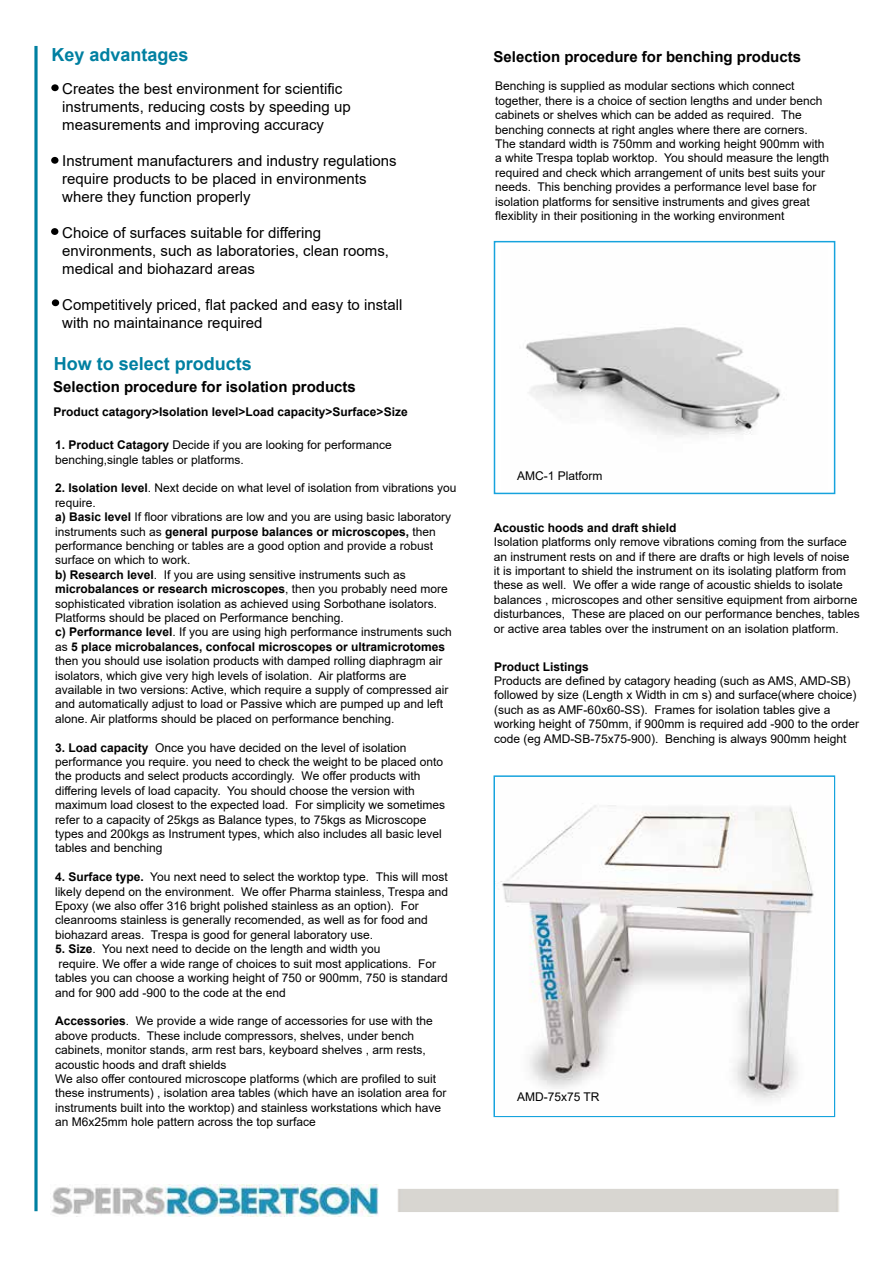
<style>
.page{position:relative;width:893px;height:1263px;background:#fff}
.page>*{position:absolute;margin:0;border:0;box-sizing:border-box;transform-origin:0 0}
.t1{font:700 18px "Arial";color:#0080a1}
.t2{font:15px/18px "Arial";color:#000}
.t3{font:700 15px "Arial";color:#000}
.t4{font:12px/14.4px "Arial";color:#000}
.t5{font:700 12px "Arial";color:#000}
.s1{font-weight:700}
</style>
<div class="page">
<svg style="left:493px;top:775px;width:342px;height:342px"></svg>
<img style="left:51px;top:1185px;width:328px;height:31px">
<div style="left:51px;top:157px;width:7px;height:7px;background:#000;border-radius:50%"></div>
<div style="left:51px;top:84px;width:8px;height:7px;background:#000;border-radius:50%"></div>
<div style="left:52px;top:299px;width:7px;height:7px;background:#000;border-radius:50%"></div>
<div style="left:51px;top:228px;width:7px;height:7px;background:#000;border-radius:50%"></div>
<div style="left:494px;top:241px;width:341px;height:253px;background:#fff;border:2px solid #16a3dd"></div>
<svg style="left:34px;top:46px;width:4px;height:1165px;background:#359ab4"></svg>
<img style="left:496px;top:778px;width:337px;height:337px">
<img style="left:525px;top:327px;width:259px;height:110px">
<h1 class="t1" style="left:52px;top:42px;width:139px">Key advantages</h1>
<p class="t2" style="left:62px;top:80px;width:290px">Creates the best environment for scientific instruments, reducing costs by speeding up measurements and improving accuracy</p>
<p class="t2" style="left:62px;top:152px;width:336px">Instrument manufacturers and industry regulations require products to be placed in environments where they function properly</p>
<p class="t2" style="left:62px;top:224px;width:328px">Choice of surfaces suitable for differing environments, such as laboratories, clean rooms, medical and biohazard areas</p>
<p class="t2" style="left:62px;top:296px;width:342px">Competitively priced, flat packed and easy to install with no maintainance required</p>
<h1 class="t1" style="left:54px;top:351px;width:200px">How to select products</h1>
<p class="t5" style="left:53px;top:404px;width:356px">Product catagory&gt;Isolation level&gt;Load capacity&gt;Surface&gt;Size</p>
<p class="t4" style="left:55px;top:438px;width:338px"><span class="s1">1. Product Catagory</span> Decide if you are looking for performance benching,single tables or platforms.</p>
<p class="t4" style="left:55px;top:481px;width:403px"><span class="s1">2. Isolation level</span>. Next decide on what level of isolation from vibrations you require.<br><span class="s1">a) Basic level</span> If floor vibrations are low and you are using basic laboratory instruments such as <span class="s1">general purpose balances or microscopes,</span> then performance benching or tables are a good option and provide a robust surface on which to work.<br><span class="s1">b) Research level</span>. If you are using sensitive instruments such as <span class="s1">microbalances or research microscopes</span>, then you probably need more sophisticated vibration isolation as achieved using Sorbothane isolators.<br>Platforms should be placed on Performance benching.<br><span class="s1">c) Performance level</span>. If you are using high performance instruments such as <span class="s1">5 place microbalances, confocal microscopes or ultramicrotomes </span>then you should use isolation products with damped rolling diaphragm air isolators, which give very high levels of isolation. Air platforms are available in two versions: Active, which require a supply of compressed air and automatically adjust to load or Passive which are pumped up and left alone. Air platforms should be placed on performance benching.</p>
<p class="t4" style="left:55px;top:740px;width:392px"><span class="s1">3. Load capacity</span> Once you have decided on the level of isolation performance you require. you need to check the weight to be placed onto the products and select products accordingly. We offer products with differing levels of load capacity. You should choose the version with maximum load closest to the expected load. For simplicity we sometimes refer to a capacity of 25kgs as Balance types, to 75kgs as Microscope types and 200kgs as Instrument types, which also includes all basic level tables and benching</p>
<p class="t4" style="left:55px;top:870px;width:395px"><span class="s1">4. Surface type.</span> You next need to select the worktop type. This will most likely depend on the environment. We offer Pharma stainless, Trespa and Epoxy (we also offer 316 bright polished stainless as an option). For cleanrooms stainless is generally recomended, as well as for food and biohazard areas. Trespa is good for general laboratory use.</p>
<p class="t4" style="left:55px;top:942px;width:394px"><span class="s1">5. Size</span>. You next need to decide on the length and width you<br>require. We offer a wide range of choices to suit most applications. For tables you can choose a working height of 750 or 900mm, 750 is standard and for 900 add -900 to the code at the end</p>
<p class="t4" style="left:55px;top:1014px;width:393px"><span class="s1">Accessories</span>. We provide a wide range of accessories for use with the above products. These include compressors, shelves, under bench cabinets, monitor stands, arm rest bars, keyboard shelves , arm rests, acoustic hoods and draft shields<br>We also offer contoured microscope platforms (which are profiled to suit these instruments) , isolation area tables (which have an isolation area for instruments built into the worktop) and stainless workstations which have an M6x25mm hole pattern across the top surface</p>
<p class="t3" style="left:53px;top:376px;width:304px">Selection procedure for isolation products</p>
<p class="t3" style="left:494px;top:46px;width:309px">Selection procedure for benching products</p>
<p class="t4" style="left:495px;top:79px;width:336px">Benching is supplied as modular sections which connect together, there is a choice of section lengths and under bench cabinets or shelves which can be added as required. The benching connects at right angles where there are corners.<br>The standard width is 750mm and working height 900mm with a white Trespa toplab worktop. You should measure the length required and check which arrangement of units best suits your needs. This benching provides a performance level base for isolation platforms for sensitive instruments and gives great flexiblity in their positioning in the working environment</p>
<p class="t4" style="left:517px;top:469px;width:87px">AMC-1 Platform</p>
<p class="t5" style="left:494px;top:519px;width:184px">Acoustic hoods and draft shield</p>
<p class="t4" style="left:494px;top:535px;width:367px">Isolation platforms only remove vibrations coming from the surface an instrument rests on and if there are drafts or high levels of noise<br>it is important to shield the instrument on its isolating platform from these as well. We offer a wide range of acoustic shields to isolate balances , microscopes and other sensitive equipment from airborne disturbances, These are placed on our performance benches, tables or active area tables over the instrument on an isolation platform.</p>
<p class="t5" style="left:494px;top:658px;width:96px">Product Listings</p>
<p class="t4" style="left:494px;top:673px;width:366px">Products are defined by catagory heading (such as AMS, AMD-SB) followed by size (Length x Width in cm s) and surface(where choice) (such as as AMF-60x60-SS). Frames for isolation tables give a working height of 750mm, if 900mm is required add -900 to the order code (eg AMD-SB-75x75-900). Benching is always 900mm height</p>
<p class="t4" style="left:517px;top:1090px;width:84px">AMD-75x75 TR</p>
</div>
